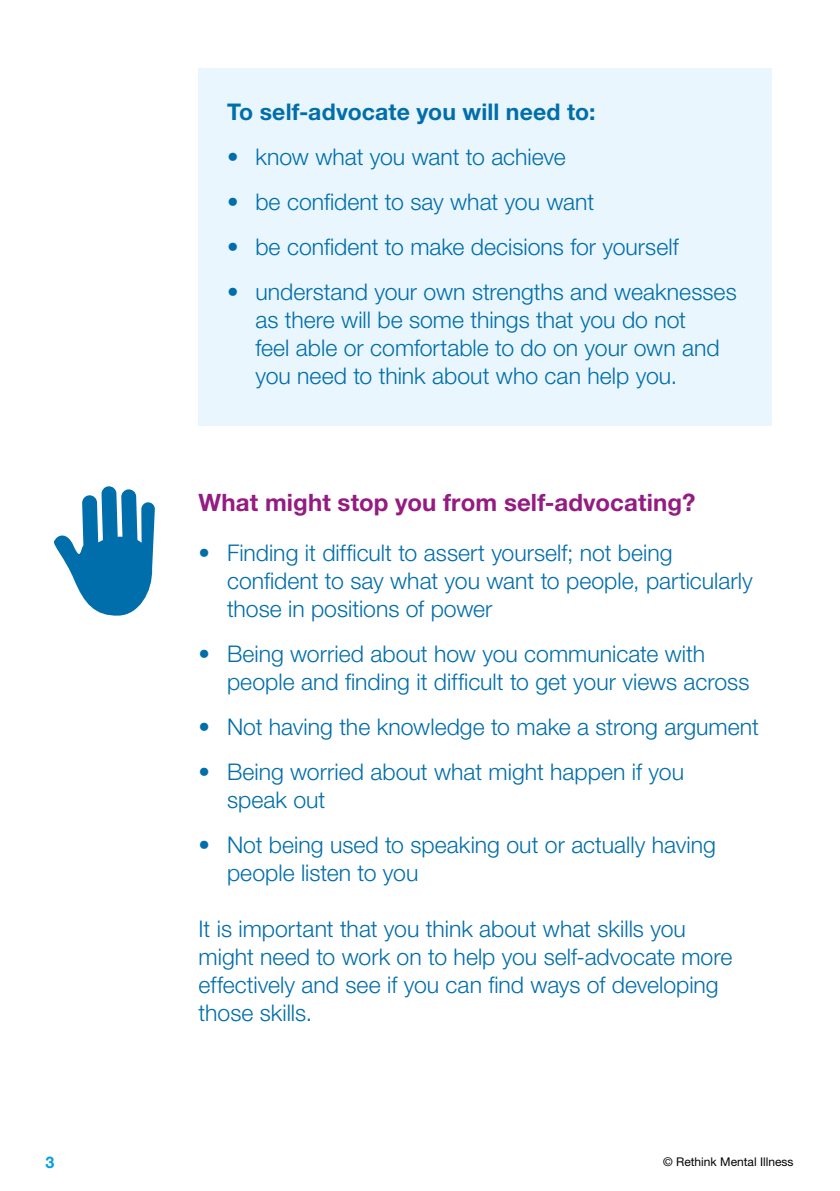
<style>
.page{position:relative;width:840px;height:1191px;background:#fff}
.page>*{position:absolute;margin:0;border:0;box-sizing:border-box;transform-origin:0 0}
.t1{font:700 24px "Helvetica Neue LT Pro";letter-spacing:.005em;color:#951b81}
.t2{font:300 23px/28px "Helvetica Neue LT Pro";color:#006eab}
.t3{font:700 23px "Helvetica Neue LT Pro";letter-spacing:.005em;color:#006eab}
.t4{font:700 16px "Helvetica Neue LT Pro";color:#009fe3}
.t5{font:12px "Helvetica Neue LT Pro";color:#000}
</style>
<div class="page">
<div style="left:198px;top:68px;width:573px;height:357px;background:#eaf6fe"></div>
<svg style="left:53px;top:486px;width:102px;height:130px"></svg>
<p class="t3" style="left:227px;top:97px;width:370px">To self-advocate you will need to:</p>
<p class="t2" style="left:227px;top:142px;width:340px">• know what you want to achieve</p>
<p class="t2" style="left:227px;top:187px;width:368px">• be confident to say what you want</p>
<p class="t2" style="left:227px;top:232px;width:453px">• be confident to make decisions for yourself</p>
<p class="t2" style="left:255px;top:277px;width:482px;text-indent:-28px">• understand your own strengths and weaknesses as there will be some things that you do not<br>feel able or comfortable to do on your own and you need to think about who can help you.</p>
<p class="t1" style="left:198px;top:487px;width:498px">What might stop you from self-advocating?</p>
<p class="t2" style="left:227px;top:538px;width:527px;text-indent:-28px">• Finding it difficult to assert yourself; not being confident to say what you want to people, particularly those in positions of power</p>
<p class="t2" style="left:227px;top:639px;width:523px;text-indent:-28px">• Being worried about how you communicate with people and finding it difficult to get your views across</p>
<p class="t2" style="left:198px;top:712px;width:561px">• Not having the knowledge to make a strong argument</p>
<p class="t2" style="left:227px;top:757px;width:458px;text-indent:-28px">• Being worried about what might happen if you speak out</p>
<p class="t2" style="left:227px;top:830px;width:490px;text-indent:-28px">• Not being used to speaking out or actually having people listen to you</p>
<p class="t2" style="left:198px;top:914px;width:535px">It is important that you think about what skills you might need to work on to help you self-advocate more effectively and see if you can find ways of developing those skills.</p>
<p class="t4" style="left:45px;top:1152px;width:10px">3</p>
<p class="t5" style="left:662px;top:1154px;width:132px">© Rethink Mental Illness</p>
</div>
